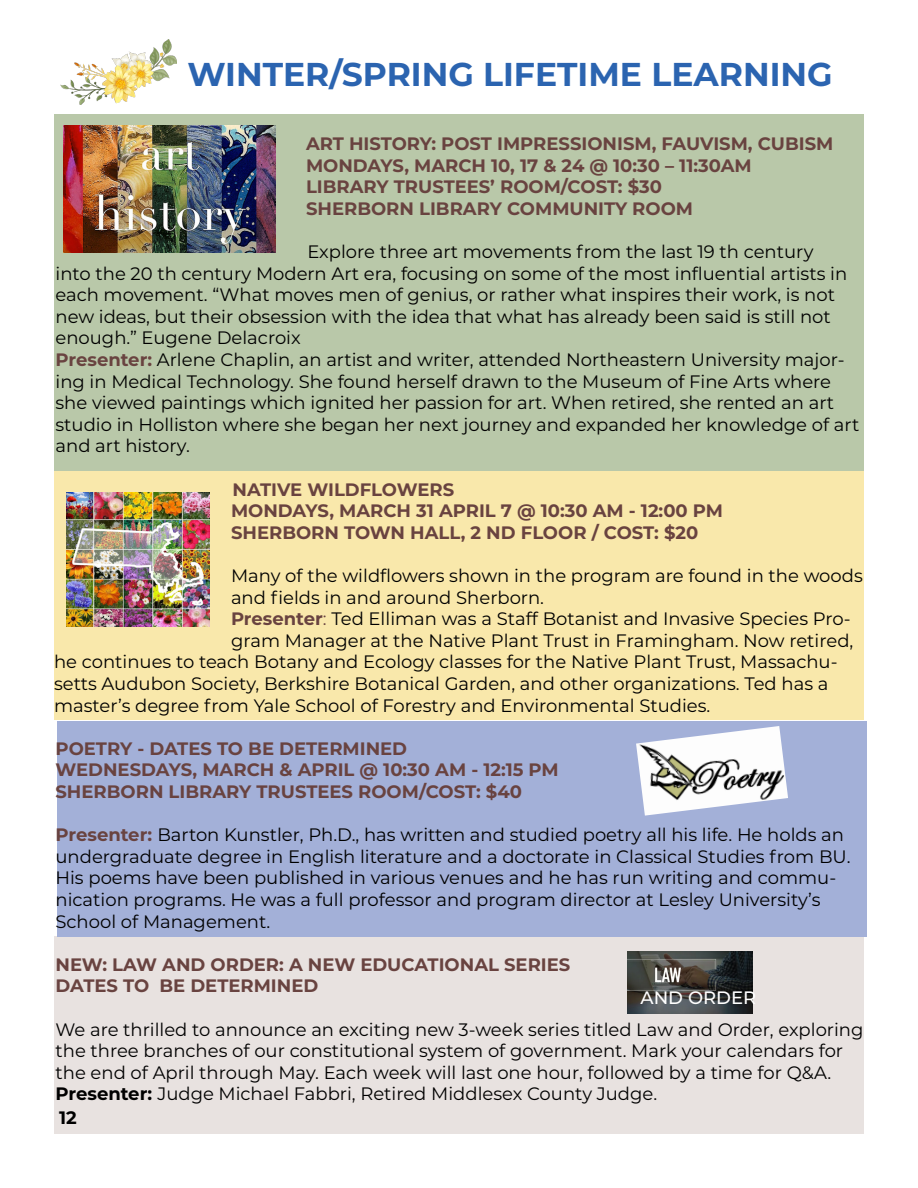
<style>
.page{position:relative;width:918px;height:1188px;background:#fff}
.page>*{position:absolute;margin:0;border:0;box-sizing:border-box;transform-origin:0 0}
.t1{font:700 33px "Montserrat";color:#2b64b0}
.t2{font:18px/21.6px "Montserrat";color:#000}
.t3{font:700 18px/21.6px "Montserrat";color:#694340}
.t4{font:500 18px "Montserrat";color:#fff}
.t5{font:700 18px "Montserrat";color:#000}
.s1{font-weight:700;color:#694340}
.s2{color:#694340}
.s3{font-weight:700}
</style>
<div class="page">
<div style="left:54px;top:936px;width:810px;height:198px;background:#e8e2e0"></div>
<div style="left:54px;top:114px;width:810px;height:360px;background:#b9c8a9"></div>
<div style="left:54px;top:471px;width:810px;height:249px;background:#f9e8ab"></div>
<div style="left:57px;top:722px;width:810px;height:216px;background:#a3b0d8"></div>
<img style="left:636px;top:726px;width:152px;height:90px">
<img style="left:66px;top:492px;width:144px;height:135px">
<img style="left:63px;top:125px;width:213px;height:128px">
<img style="left:60px;top:39px;width:117px;height:66px">
<img style="left:627px;top:951px;width:126px;height:63px">
<p class="t1" style="left:187px;top:50px;width:647px">WINTER/SPRING LIFETIME LEARNING</p>
<p class="t3" style="left:306px;top:132px;width:529px">ART HISTORY: POST IMPRESSIONISM, FAUVISM, CUBISM</p>
<p class="t3" style="left:306px;top:154px;width:447px">MONDAYS, MARCH 10, 17 &amp; 24 @ 10:30 – 11:30AM</p>
<p class="t3" style="left:306px;top:175px;width:358px">LIBRARY TRUSTEES’ ROOM/COST: $30</p>
<p class="t3" style="left:306px;top:197px;width:389px">SHERBORN LIBRARY COMMUNITY ROOM</p>
<p class="t2" style="left:56px;top:240px;width:793px;text-indent:252px">Explore three art movements from the last 19 th century into the 20 th century Modern Art era, focusing on some of the most influential artists in each movement. “What moves men of genius, or rather what inspires their work, is not new ideas, but their obsession with the idea that what has already been said is still not enough.” Eugene Delacroix</p>
<p class="t2" style="left:56px;top:348px;width:805px"><span class="s1">Presenter:</span> Arlene Chaplin, an artist and writer, attended Northeastern University major&shy;ing in Medical Technology. She found herself drawn to the Museum of Fine Arts where she viewed paintings which ignited her passion for art. When retired, she rented an art studio in Holliston where she began her next journey and expanded her knowledge of art and art history.</p>
<p class="t3" style="left:232px;top:478px;width:223px">NATIVE WILDFLOWERS</p>
<p class="t3" style="left:231px;top:499px;width:494px">MONDAYS, MARCH 31 APRIL 7 @ 10:30 AM - 12:00 PM</p>
<p class="t3" style="left:231px;top:521px;width:469px">SHERBORN TOWN HALL, 2 ND FLOOR / COST: $20</p>
<p class="t2" style="left:231px;top:564px;width:633px">Many of the wildflowers shown in the program are found in the woods and fields in and around Sherborn.</p>
<p class="t2" style="left:231px;top:607px;width:621px"><span class="s1">Presenter</span><span class="s2">:</span> Ted Elliman was a Staff Botanist and Invasive Species Pro-</p>
<p class="t2" style="left:231px;top:629px;width:624px">gram Manager at the Native Plant Trust in Framingham. Now retired,</p>
<p class="t2" style="left:54px;top:651px;width:785px">he continues to teach Botany and Ecology classes for the Native Plant Trust, Massachu-</p>
<p class="t2" style="left:54px;top:672px;width:776px">setts Audubon Society, Berkshire Botanical Garden, and other organizations. Ted has a</p>
<p class="t2" style="left:54px;top:694px;width:658px">master’s degree from Yale School of Forestry and Environmental Studies.</p>
<p class="t3" style="left:56px;top:737px;width:353px">POETRY - DATES TO BE DETERMINED</p>
<p class="t3" style="left:56px;top:758px;width:505px">WEDNESDAYS, MARCH &amp; APRIL @ 10:30 AM - 12:15 PM<br>SHERBORN LIBRARY TRUSTEES ROOM/COST: $40</p>
<p class="t2" style="left:56px;top:823px;width:796px"><span class="s1">Presenter:</span> Barton Kunstler, Ph.D., has written and studied poetry all his life. He holds an undergraduate degree in English literature and a doctorate in Classical Studies from BU.<br>His poems have been published in various venues and he has run writing and commu&shy;nication programs. He was a full professor and program director at Lesley University’s School of Management.</p>
<p class="t3" style="left:56px;top:953px;width:516px">NEW: LAW AND ORDER: A NEW EDUCATIONAL SERIES</p>
<p class="t3" style="left:56px;top:974px;width:264px">DATES TO BE DETERMINED</p>
<p class="t2" style="left:56px;top:1018px;width:809px">We are thrilled to announce an exciting new 3-week series titled Law and Order, exploring the three branches of our constitutional system of government. Mark your calendars for the end of April through May. Each week will last one hour, followed by a time for Q&amp;A.</p>
<p class="t2" style="left:56px;top:1083px;width:603px"><span class="s3">Presenter:</span> Judge Michael Fabbri, Retired Middlesex County Judge.</p>
<p class="t5" style="left:59px;top:1105px;width:19px">12</p>
<p class="t4" style="left:640px;top:985px;width:117px">AND ORDER</p>
</div>
